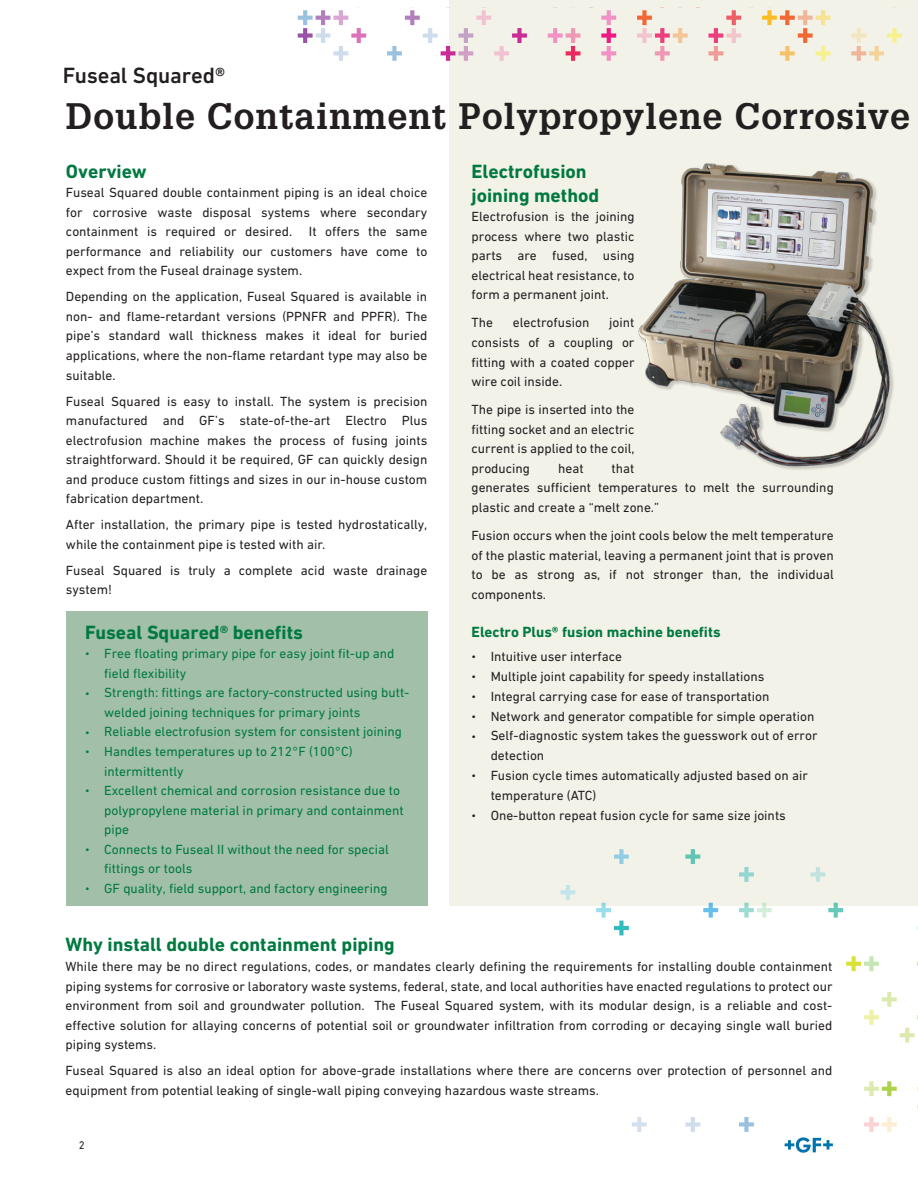
<style>
.page{position:relative;width:918px;height:1188px;background:#fff}
.page>*{position:absolute;margin:0;border:0;box-sizing:border-box;transform-origin:0 0}
.Headline_Quote_Add{font:700 36px "Glypha LT Pro";letter-spacing:.025em;color:#231f20}
.Chapter_title_15pt{font:500 22.5px "DIN Next W1 G";letter-spacing:-.01em;color:#231f20}
.Subheadline_16pt__co{font:700 19.5px/24px "DIN Next W1 G";color:#007940}
.Boxes_title_13pt__co{font:700 19.5px "DIN Next W1 G";color:#007940}
.Subheadline_10pt__co{font:700 15px "DIN Next W1 G";color:#007940}
.Copy_text_9pt__black{font:13.5px/19.5px "DIN Next W1 G";color:#231f20;text-align:justify}
.t1{font:13.5px/19.5px "DIN Next W1 G";color:#007940}
._14_2_Pagina{font:11.25px "DIN Next W1 G";color:#231f20}
.s1{font-size:10.5px}
</style>
<div class="page">
<div style="left:449px;top:0;width:469px;height:906px;background:#f2f2e9"></div>
<img style="left:638px;top:163px;width:256px;height:307px">
<div style="left:66px;top:611px;width:361px;height:295px;background:#a1bfa9"></div>
<svg style="left:298px;top:10px;width:68px;height:51px"></svg>
<svg style="left:387px;top:10px;width:140px;height:51px"></svg>
<svg style="left:548px;top:28px;width:32px;height:33px"></svg>
<svg style="left:601px;top:10px;width:15px;height:51px"></svg>
<svg style="left:637px;top:10px;width:51px;height:51px"></svg>
<svg style="left:708px;top:10px;width:33px;height:51px"></svg>
<svg style="left:762px;top:10px;width:69px;height:51px"></svg>
<svg style="left:851px;top:28px;width:51px;height:33px"></svg>
<svg style="left:632px;top:1117px;width:15px;height:14px"></svg>
<svg style="left:685px;top:1117px;width:15px;height:14px"></svg>
<svg style="left:739px;top:1117px;width:15px;height:14px"></svg>
<svg style="left:864px;top:1117px;width:33px;height:14px"></svg>
<svg style="left:864px;top:1081px;width:33px;height:15px"></svg>
<svg style="left:864px;top:992px;width:54px;height:51px"></svg>
<svg style="left:846px;top:956px;width:33px;height:15px"></svg>
<svg style="left:596px;top:903px;width:33px;height:32px"></svg>
<svg style="left:703px;top:903px;width:15px;height:15px"></svg>
<svg style="left:739px;top:903px;width:33px;height:15px"></svg>
<svg style="left:828px;top:903px;width:15px;height:15px"></svg>
<svg style="left:560px;top:885px;width:15px;height:15px"></svg>
<svg style="left:739px;top:867px;width:15px;height:15px"></svg>
<svg style="left:810px;top:867px;width:15px;height:15px"></svg>
<svg style="left:614px;top:849px;width:15px;height:15px"></svg>
<svg style="left:685px;top:849px;width:15px;height:15px"></svg>
<svg style="left:785px;top:1137px;width:48px;height:16px"></svg>
<p class="Chapter_title_15pt" style="left:63px;top:63px;width:164px">Fuseal Squared®</p>
<p class="Headline_Quote_Add" style="left:66px;top:93px;width:846px">Double Containment Polypropylene Corrosive</p>
<p class="Subheadline_16pt__co" style="left:66px;top:159px;width:82px">Overview</p>
<p class="Copy_text_9pt__black" style="left:66px;top:183px;width:363px">Fuseal Squared double containment piping is an ideal choice for corrosive waste disposal systems where secondary containment is required or desired. It offers the same performance and reliability our customers have come to expect from the Fuseal drainage system.</p>
<p class="Copy_text_9pt__black" style="left:66px;top:287px;width:363px">Depending on the application, Fuseal Squared is available in non- and flame-retardant versions (PPNFR and PPFR). The pipe’s standard wall thickness makes it ideal for buried applications, where the non-flame retardant type may also be suitable.</p>
<p class="Copy_text_9pt__black" style="left:66px;top:391px;width:363px">Fuseal Squared is easy to install. The system is precision manufactured and GF’s state-of-the-art Electro Plus electrofusion machine makes the process of fusing joints straightforward. Should it be required, GF can quickly design and produce custom fittings and sizes in our in-house custom fabrication department.</p>
<p class="Copy_text_9pt__black" style="left:66px;top:515px;width:363px">After installation, the primary pipe is tested hydrostatically, while the containment pipe is tested with air.</p>
<p class="Copy_text_9pt__black" style="left:66px;top:560px;width:363px">Fuseal Squared is truly a complete acid waste drainage system!</p>
<p class="Boxes_title_13pt__co" style="left:85px;top:621px;width:219px">Fuseal Squared® benefits</p>
<p class="t1" style="left:104px;top:644px;width:292px;text-indent:-19px"><span class="s1">•</span> Free floating primary pipe for easy joint fit-up and field flexibility</p>
<p class="t1" style="left:104px;top:683px;width:307px;text-indent:-19px"><span class="s1">•</span> Strength: fittings are factory-constructed using butt&shy;welded joining techniques for primary joints</p>
<p class="t1" style="left:85px;top:722px;width:318px"><span class="s1">•</span> Reliable electrofusion system for consistent joining</p>
<p class="t1" style="left:104px;top:742px;width:250px;text-indent:-19px"><span class="s1">•</span> Handles temperatures up to 212°F (100°C) intermittently</p>
<p class="t1" style="left:104px;top:781px;width:301px;text-indent:-19px"><span class="s1">•</span> Excellent chemical and corrosion resistance due to polypropylene material in primary and containment pipe</p>
<p class="t1" style="left:104px;top:839px;width:286px;text-indent:-19px"><span class="s1">•</span> Connects to Fuseal II without the need for special fittings or tools</p>
<p class="t1" style="left:85px;top:878px;width:304px"><span class="s1">•</span> GF quality, field support, and factory engineering</p>
<p class="Subheadline_16pt__co" style="left:472px;top:159px;width:129px">Electrofusion joining method</p>
<p class="Copy_text_9pt__black" style="left:472px;top:207px;width:164px">Electrofusion is the joining process where two plastic parts are fused, using electrical heat resistance, to form a permanent joint.</p>
<p class="Copy_text_9pt__black" style="left:472px;top:313px;width:23px">The</p>
<p class="Copy_text_9pt__black" style="left:513px;top:313px;width:78px">electrofusion</p>
<p class="Copy_text_9pt__black" style="left:472px;top:313px;width:164px;text-indent:138px">joint consists of a coupling or fitting with a coated copper wire coil inside.</p>
<p class="Copy_text_9pt__black" style="left:472px;top:400px;width:165px">The pipe is inserted into the fitting socket and an electric current is applied to the coil, producing</p>
<p class="Copy_text_9pt__black" style="left:472px;top:458px;width:364px;text-align:left;text-indent:140px">that<br>generates sufficient temperatures to melt the surrounding plastic and create a “melt zone.”</p>
<p class="Copy_text_9pt__black" style="left:472px;top:526px;width:364px">Fusion occurs when the joint cools below the melt temperature of the plastic material, leaving a permanent joint that is proven to be as strong as, if not stronger than, the individual components.</p>
<p class="Subheadline_10pt__co" style="left:472px;top:623px;width:251px">Electro Plus® fusion machine benefits</p>
<p class="Copy_text_9pt__black" style="left:472px;top:646px;width:152px"><span class="s1">•</span> Intuitive user interface</p>
<p class="Copy_text_9pt__black" style="left:472px;top:666px;width:294px"><span class="s1">•</span> Multiple joint capability for speedy installations</p>
<p class="Copy_text_9pt__black" style="left:472px;top:686px;width:299px"><span class="s1">•</span> Integral carrying case for ease of transportation</p>
<p class="Copy_text_9pt__black" style="left:472px;top:706px;width:344px"><span class="s1">•</span> Network and generator compatible for simple operation</p>
<p class="Copy_text_9pt__black" style="left:491px;top:726px;width:328px;text-indent:-19px"><span class="s1">•</span> Self-diagnostic system takes the guesswork out of error detection</p>
<p class="Copy_text_9pt__black" style="left:491px;top:766px;width:319px;text-indent:-19px"><span class="s1">•</span> Fusion cycle times automatically adjusted based on air temperature (ATC)</p>
<p class="Copy_text_9pt__black" style="left:472px;top:805px;width:316px"><span class="s1">•</span> One-button repeat fusion cycle for same size joints</p>
<p class="Copy_text_9pt__black" style="left:558px;top:458px;width:27px">heat</p>
<p class="Subheadline_16pt__co" style="left:66px;top:933px;width:331px">Why install double containment piping</p>
<p class="Copy_text_9pt__black" style="left:66px;top:957px;width:769px">While there may be no direct regulations, codes, or mandates clearly defining the requirements for installing double containment piping systems for corrosive or laboratory waste systems, federal, state, and local authorities have enacted regulations to protect our environment from soil and groundwater pollution. The Fuseal Squared system, with its modular design, is a reliable and cost&shy;effective solution for allaying concerns of potential soil or groundwater infiltration from corroding or decaying single wall buried piping systems.</p>
<p class="Copy_text_9pt__black" style="left:66px;top:1061px;width:769px">Fuseal Squared is also an ideal option for above-grade installations where there are concerns over protection of personnel and equipment from potential leaking of single-wall piping conveying hazardous waste streams.</p>
<p class="_14_2_Pagina" style="left:79px;top:1139px;width:7px">2</p>
</div>
